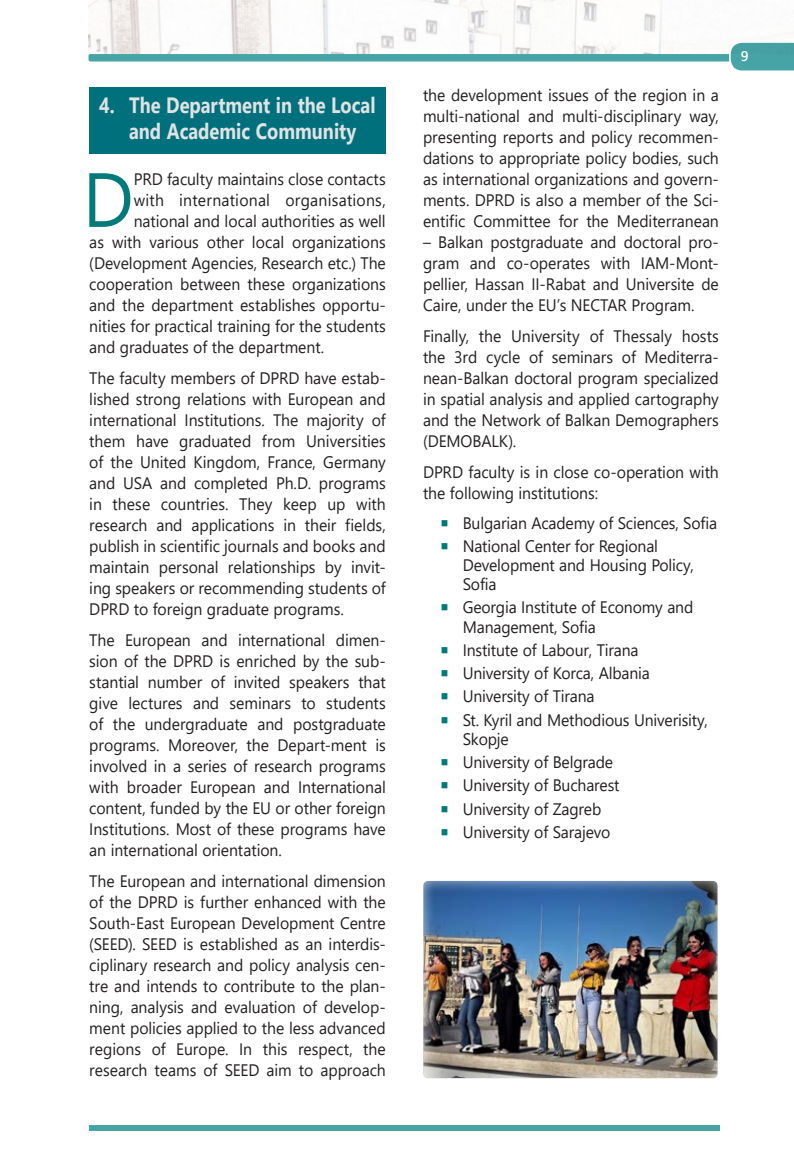
<style>
.page{position:relative;width:794px;height:1166px;background:#fff}
.page>*{position:absolute;margin:0;border:0;box-sizing:border-box;transform-origin:0 0}
.t1{font:76.65px "Segoe UI";color:#007a7b;scale:.95 1}
.t2{font:700 22.05px/26.2px "Segoe UI";color:#e1e2e4;text-align:center;scale:.83 1}
.t3{font:16.62px/21px "Segoe UI";letter-spacing:-.005em;color:#231f20;text-align:justify;scale:.95 1}
.t4{font:16.62px "Segoe UI";letter-spacing:.015em;color:#231f20;scale:.95 1}
.t5{font:600 14px "Segoe UI";color:#fff}
</style>
<div class="page">
<div style="left:88px;top:54px;width:645px;height:7px;background:#46a3a6;border-radius:2px"></div>
<svg style="left:729px;top:54px;width:65px;height:17px"></svg>
<img style="left:88px;top:0;width:706px;height:54px">
<div style="left:89px;top:1126px;width:630px;height:5px;background:#46a3a6"></div>
<div style="left:89px;top:87px;width:297px;height:67px;background:#00717c"></div>
<div style="left:422px;top:878px;width:298px;height:201px;background:#fff;opacity:.75"></div>
<h2 class="t2" style="left:99px;top:90px;width:334px">4. The Department in the Local and Academic Community</h2>
<h1 class="t1" style="left:83px;top:127px;width:55px">D</h1>
<p class="t3" style="left:134px;top:167px;width:267px">PRD faculty maintains close contacts</p>
<p class="t4" style="left:134px;top:184px;width:267px">with international organisations,</p>
<p class="t3" style="left:134px;top:209px;width:267px">national and local authorities as well</p>
<p class="t3" style="left:89px;top:230px;width:313px">as with various other local organizations</p>
<p class="t3" style="left:89px;top:251px;width:314px">(Development Agencies, Research etc.) The</p>
<p class="t3" style="left:89px;top:272px;width:314px">cooperation between these organizations</p>
<p class="t3" style="left:89px;top:293px;width:314px">and the department establishes opportu-</p>
<p class="t3" style="left:89px;top:314px;width:314px">nities for practical training for the students</p>
<p class="t3" style="left:89px;top:335px;width:249px">and graduates of the department.</p>
<p class="t3" style="left:89px;top:366px;width:314px">The faculty members of DPRD have estab&shy;lished strong relations with European and international Institutions. The majority of them have graduated from Universities of the United Kingdom, France, Germany and USA and completed Ph.D. programs in these countries. They keep up with research and applications in their fields, publish in scientific journals and books and maintain personal relationships by invit&shy;ing speakers or recommending students of DPRD to foreign graduate programs.</p>
<p class="t3" style="left:89px;top:628px;width:314px">The European and international dimen&shy;sion of the DPRD is enriched by the sub&shy;stantial number of invited speakers that give lectures and seminars to students of the undergraduate and postgraduate programs. Moreover, the Depart-ment is involved in a series of research programs with broader European and International content, funded by the EU or other foreign Institutions. Most of these programs have an international orientation.</p>
<p class="t3" style="left:89px;top:869px;width:314px">The European and international dimension of the DPRD is further enhanced with the South-East European Development Centre (SEED). SEED is established as an interdis&shy;ciplinary research and policy analysis cen&shy;tre and intends to contribute to the plan&shy;ning, analysis and evaluation of develop&shy;ment policies applied to the less advanced regions of Europe. In this respect, the research teams of SEED aim to approach</p>
<p class="t3" style="left:423px;top:83px;width:313px">the development issues of the region in a multi-national and multi-disciplinary way, presenting reports and policy recommen&shy;dations to appropriate policy bodies, such as international organizations and govern&shy;ments. DPRD is also a member of the Sci&shy;entific Committee for the Mediterranean</p>
<p class="t3" style="left:423px;top:230px;width:313px">– Balkan postgraduate and doctoral pro&shy;gram and co-operates with IAM-Mont&shy;pellier, Hassan II-Rabat and Universite de Caire, under the EU’s NECTAR Program.</p>
<p class="t3" style="left:423px;top:324px;width:313px">Finally, the University of Thessaly hosts the 3rd cycle of seminars of Mediterra&shy;nean-Balkan doctoral program specialized in spatial analysis and applied cartography and the Network of Balkan Demographers (DEMOBALK).</p>
<p class="t3" style="left:423px;top:460px;width:313px">DPRD faculty is in close co-operation with the following institutions:</p>
<p class="t3" style="left:463px;top:509px;width:269px;line-height:23.3px">Bulgarian Academy of Sciences, Sofia<br>National Center for Regional</p>
<p class="t3" style="left:463px;top:554px;width:245px;line-height:19.2px">Development and Housing Policy,<br>Sofia</p>
<p class="t3" style="left:463px;top:596px;width:244px;line-height:19.2px">Georgia Institute of Economy and<br>Management, Sofia</p>
<p class="t3" style="left:463px;top:637px;width:260px;line-height:23.3px;text-align:left">Institute of Labour, Tirana<br>University of Korca, Albania<br>University of Tirana<br>St. Kyril and Methodious Univerisity,</p>
<p class="t3" style="left:463px;top:726px;width:167px;line-height:23.3px;text-align:left">Skopje<br>University of Belgrade<br>University of Bucharest<br>University of Zagreb<br>University of Sarajevo</p>
<p class="t5" style="left:741px;top:43px;width:9px">9</p>
</div>
